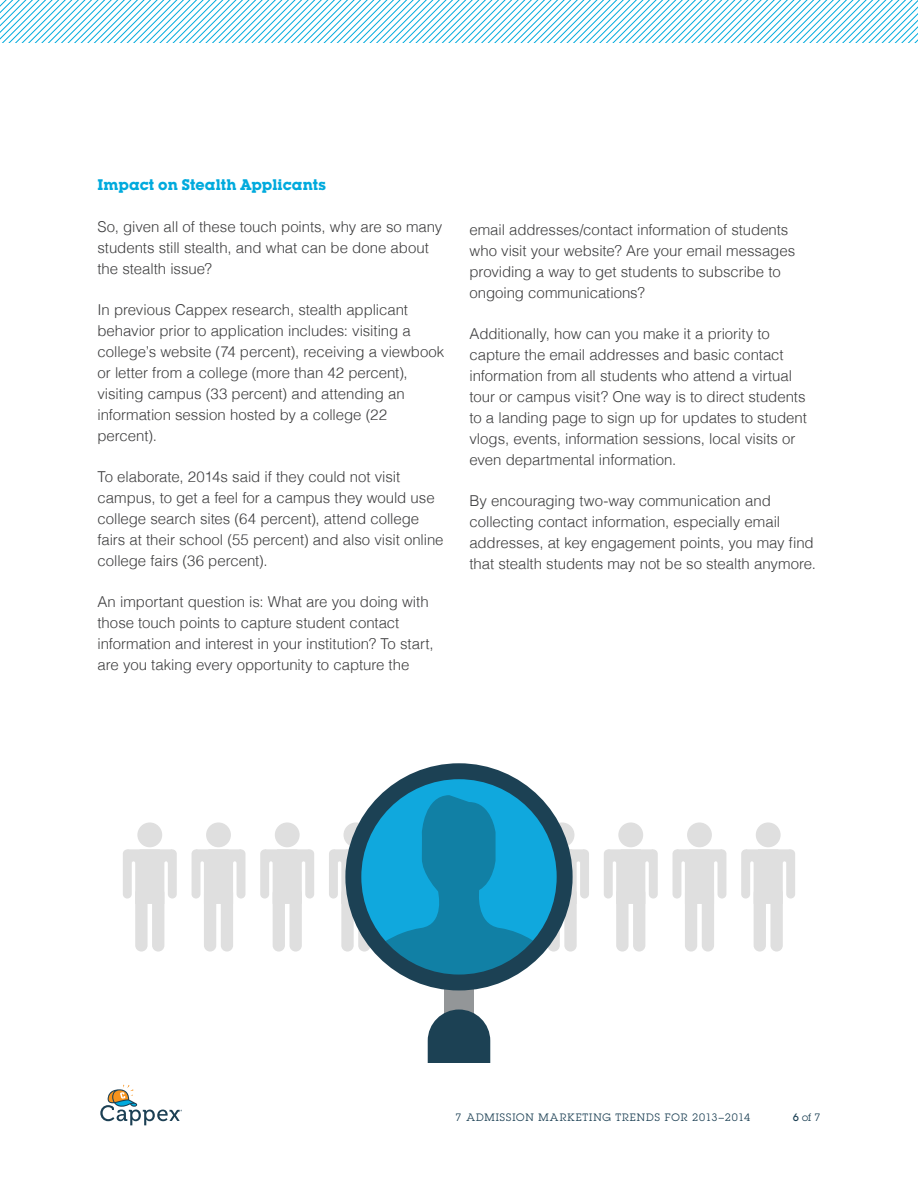
<style>
.page{position:relative;width:918px;height:1188px;background:#fff}
.page>*{position:absolute;margin:0;border:0;box-sizing:border-box;transform-origin:0 0}
.t1{font:300 15px/21px "Helvetica";letter-spacing:-.005em;color:#3e3e3f}
.t2{font:700 15px "Lubalin Graph Std";letter-spacing:.005em;color:#0ad}
.t3{font:10.5px "Lubalin Graph Std";letter-spacing:.095em;color:#1c4054}
.s1{font-weight:500}
</style>
<div class="page">
<svg style="left:100px;top:1085px;width:82px;height:40px"></svg>
<svg style="left:0;top:0;width:918px;height:42px"></svg>
<div style="left:152px;top:887px;width:12px;height:65px;background:#dfdfdf;border-radius:6px"></div>
<div style="left:135px;top:887px;width:13px;height:65px;background:#dfdfdf;border-radius:6px"></div>
<div style="left:123px;top:849px;width:9px;height:50px;background:#dfdfdf;border-radius:4px"></div>
<div style="left:168px;top:849px;width:9px;height:50px;background:#dfdfdf;border-radius:4px"></div>
<svg style="left:127px;top:849px;width:45px;height:55px"></svg>
<div style="left:137px;top:822px;width:25px;height:25px;background:#dfdfdf;border-radius:50%"></div>
<div style="left:221px;top:887px;width:12px;height:65px;background:#dfdfdf;border-radius:6px"></div>
<div style="left:204px;top:887px;width:12px;height:65px;background:#dfdfdf;border-radius:6px"></div>
<div style="left:192px;top:849px;width:8px;height:50px;background:#dfdfdf;border-radius:4px"></div>
<div style="left:237px;top:849px;width:8px;height:50px;background:#dfdfdf;border-radius:4px"></div>
<svg style="left:196px;top:849px;width:45px;height:55px"></svg>
<div style="left:206px;top:822px;width:25px;height:25px;background:#dfdfdf;border-radius:50%"></div>
<div style="left:290px;top:887px;width:12px;height:65px;background:#dfdfdf;border-radius:6px"></div>
<div style="left:273px;top:887px;width:12px;height:65px;background:#dfdfdf;border-radius:6px"></div>
<div style="left:260px;top:849px;width:9px;height:50px;background:#dfdfdf;border-radius:4px"></div>
<div style="left:305px;top:849px;width:9px;height:50px;background:#dfdfdf;border-radius:4px"></div>
<svg style="left:265px;top:849px;width:45px;height:55px"></svg>
<div style="left:275px;top:822px;width:25px;height:25px;background:#dfdfdf;border-radius:50%"></div>
<div style="left:329px;top:849px;width:9px;height:50px;background:#dfdfdf;border-radius:4px"></div>
<div style="left:580px;top:849px;width:9px;height:50px;background:#dfdfdf;border-radius:4px"></div>
<div style="left:633px;top:887px;width:12px;height:65px;background:#dfdfdf;border-radius:6px"></div>
<div style="left:616px;top:887px;width:13px;height:65px;background:#dfdfdf;border-radius:6px"></div>
<div style="left:604px;top:849px;width:9px;height:50px;background:#dfdfdf;border-radius:4px"></div>
<div style="left:649px;top:849px;width:9px;height:50px;background:#dfdfdf;border-radius:4px"></div>
<svg style="left:608px;top:849px;width:45px;height:55px"></svg>
<div style="left:618px;top:822px;width:25px;height:25px;background:#dfdfdf;border-radius:50%"></div>
<div style="left:702px;top:887px;width:12px;height:65px;background:#dfdfdf;border-radius:6px"></div>
<div style="left:685px;top:887px;width:12px;height:65px;background:#dfdfdf;border-radius:6px"></div>
<div style="left:673px;top:849px;width:8px;height:50px;background:#dfdfdf;border-radius:4px"></div>
<div style="left:718px;top:849px;width:8px;height:50px;background:#dfdfdf;border-radius:4px"></div>
<svg style="left:677px;top:849px;width:45px;height:55px"></svg>
<div style="left:687px;top:822px;width:25px;height:25px;background:#dfdfdf;border-radius:50%"></div>
<div style="left:770px;top:887px;width:13px;height:65px;background:#dfdfdf;border-radius:6px"></div>
<div style="left:754px;top:887px;width:12px;height:65px;background:#dfdfdf;border-radius:6px"></div>
<div style="left:741px;top:849px;width:9px;height:50px;background:#dfdfdf;border-radius:4px"></div>
<div style="left:786px;top:849px;width:9px;height:50px;background:#dfdfdf;border-radius:4px"></div>
<svg style="left:746px;top:849px;width:45px;height:55px"></svg>
<div style="left:756px;top:822px;width:25px;height:25px;background:#dfdfdf;border-radius:50%"></div>
<div style="left:444px;top:982px;width:30px;height:81px;background:#939698"></div>
<svg style="left:353px;top:771px;width:212px;height:212px;background:#1385af"></svg>
<svg style="left:333px;top:795px;width:252px;height:188px"></svg>
<div style="left:345px;top:763px;width:228px;height:227px;border:16px solid #1c4154;border-radius:50%"></div>
<svg style="left:428px;top:1010px;width:62px;height:53px;background:#355666"></svg>
<p class="t2" style="left:98px;top:175px;width:230px">Impact on Stealth Applicants</p>
<p class="t1" style="left:98px;top:215px;width:346px">So, given all of these touch points, why are so many students still stealth, and what can be done about the stealth issue?</p>
<p class="t1" style="left:98px;top:298px;width:348px">In previous Cappex research, stealth applicant behavior prior to application includes: visiting a college’s website (74 percent), receiving a viewbook or letter from a college (more than 42 percent), visiting campus (33 percent) and attending an information session hosted by a college (22 percent).</p>
<p class="t1" style="left:98px;top:466px;width:348px">To elaborate, 2014s said if they could not visit campus, to get a feel for a campus they would use college search sites (64 percent), attend college fairs at their school (55 percent) and also visit online college fairs (36 percent).</p>
<p class="t1" style="left:98px;top:591px;width:338px">An important question is: What are you doing with those touch points to capture student contact information and interest in your institution? To start, are you taking every opportunity to capture the</p>
<p class="t1" style="left:470px;top:218px;width:327px">email addresses/contact information of students who visit your website? Are your email messages providing a way to get students to subscribe to ongoing communications?</p>
<p class="t1" style="left:470px;top:322px;width:339px">Additionally, how can you make it a priority to capture the email addresses and basic contact information from all students who attend a virtual tour or campus visit? One way is to direct students to a landing page to sign up for updates to student vlogs, events, information sessions, local visits or even departmental information.</p>
<p class="t1" style="left:470px;top:490px;width:348px">By encouraging two-way communication and collecting contact information, especially email addresses, at key engagement points, you may find that stealth students may not be so stealth anymore.</p>
<p class="t3" style="left:456px;top:1111px;width:296px">7 ADMISSION MARKETING TRENDS FOR 2013–2014</p>
<p class="t3" style="left:793px;top:1111px;width:29px"><span class="s1">6</span> of 7</p>
</div>
